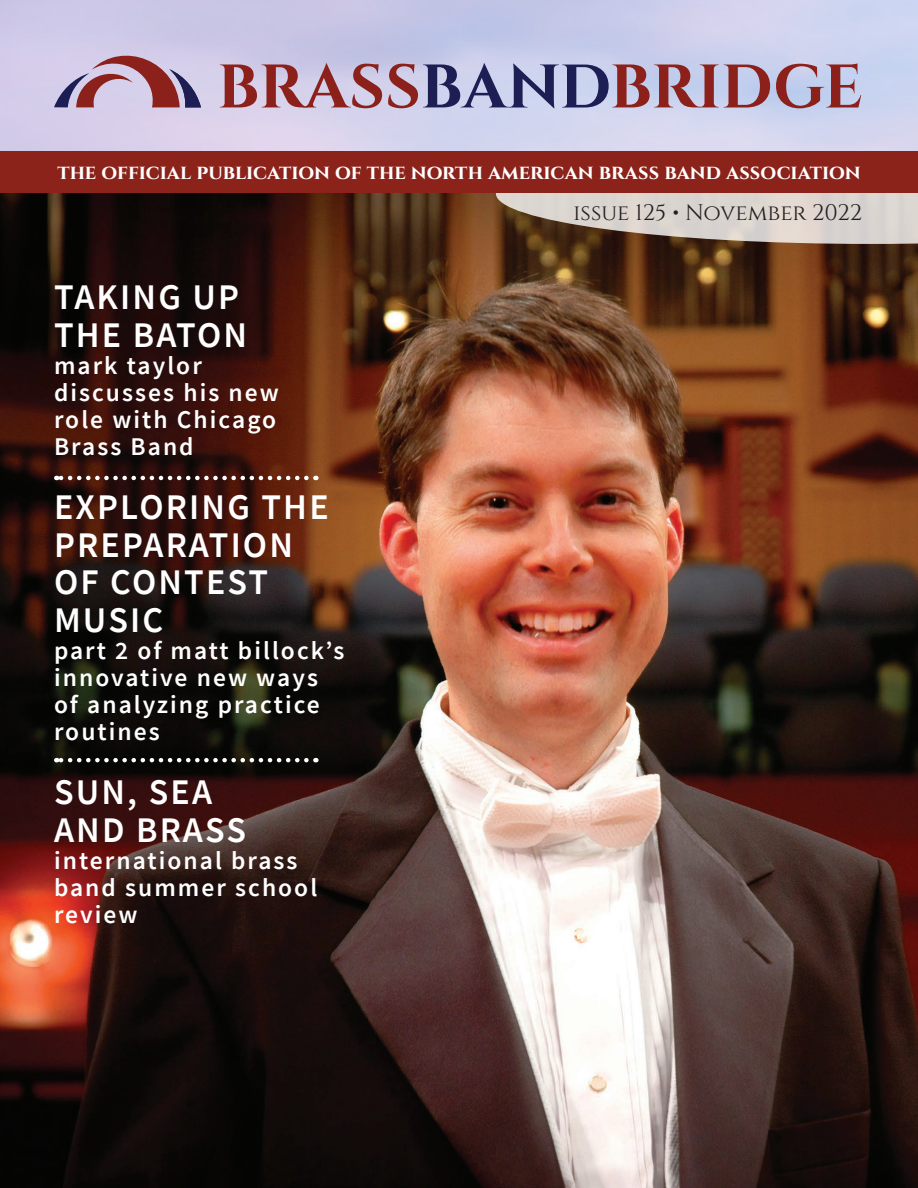
<style>
.page{position:relative;width:918px;height:1188px;background:#fff}
.page>*{position:absolute;margin:0;border:0;box-sizing:border-box;transform-origin:0 0}
.t1{font:700 61.35px "Cinzel";letter-spacing:-.005em;color:#8c211b}
.t2{font:600 36px/37.5px "Source Sans Pro";letter-spacing:.06em;color:#fff}
.t3{font:600 25.5px/27px "Source Sans Pro";letter-spacing:.08em;color:#fff}
.t4{font:22.5px "Cinzel";color:#231f20}
.t5{font:700 20.4px "Cinzel";color:#fff}
.s1{color:#1c1e54}
</style>
<div class="page">
<img style="left:0;top:193px;width:918px;height:995px">
<svg style="left:496px;top:193px;width:422px;height:51px;background:#bfb4ab"></svg>
<img style="left:0;top:0;width:918px;height:152px">
<div style="left:0;top:152px;width:918px;height:41px;background:#8c231b"></div>
<svg style="left:54px;top:39px;width:147px;height:68px;background:#b99eb5"></svg>
<svg style="left:56px;top:476px;width:250px;height:4px"></svg>
<svg style="left:56px;top:758px;width:250px;height:4px"></svg>
<p class="t1" style="left:217px;top:50px;width:647px">BRASS<span class="s1">BAND</span>BRIDGE</p>
<p class="t5" style="left:57px;top:160px;width:805px">the official publication of the north american brass band association</p>
<p class="t2" style="left:54px;top:278px;width:187px">TAKING UP</p>
<p class="t2" style="left:54px;top:316px;width:195px">THE BATON</p>
<p class="t3" style="left:54px;top:352px;width:149px">mark taylor</p>
<p class="t3" style="left:54px;top:379px;width:226px">discusses his new</p>
<p class="t3" style="left:54px;top:406px;width:224px">role with Chicago<br>Brass Band</p>
<p class="t2" style="left:54px;top:488px;width:276px">EXPLORING THE<br>PREPARATION<br>OF CONTEST<br>MUSIC</p>
<p class="t3" style="left:54px;top:637px;width:292px">part 2 of matt billock’s</p>
<p class="t3" style="left:54px;top:664px;width:267px;text-align:justify">innovative new ways of analyzing practice routines</p>
<p class="t2" style="left:54px;top:773px;width:160px">SUN, SEA</p>
<p class="t2" style="left:54px;top:811px;width:194px">AND BRASS</p>
<p class="t3" style="left:54px;top:847px;width:265px">international brass band summer school review</p>
<p class="t4" style="left:573px;top:199px;width:291px">issue 125 • November 2022</p>
</div>
